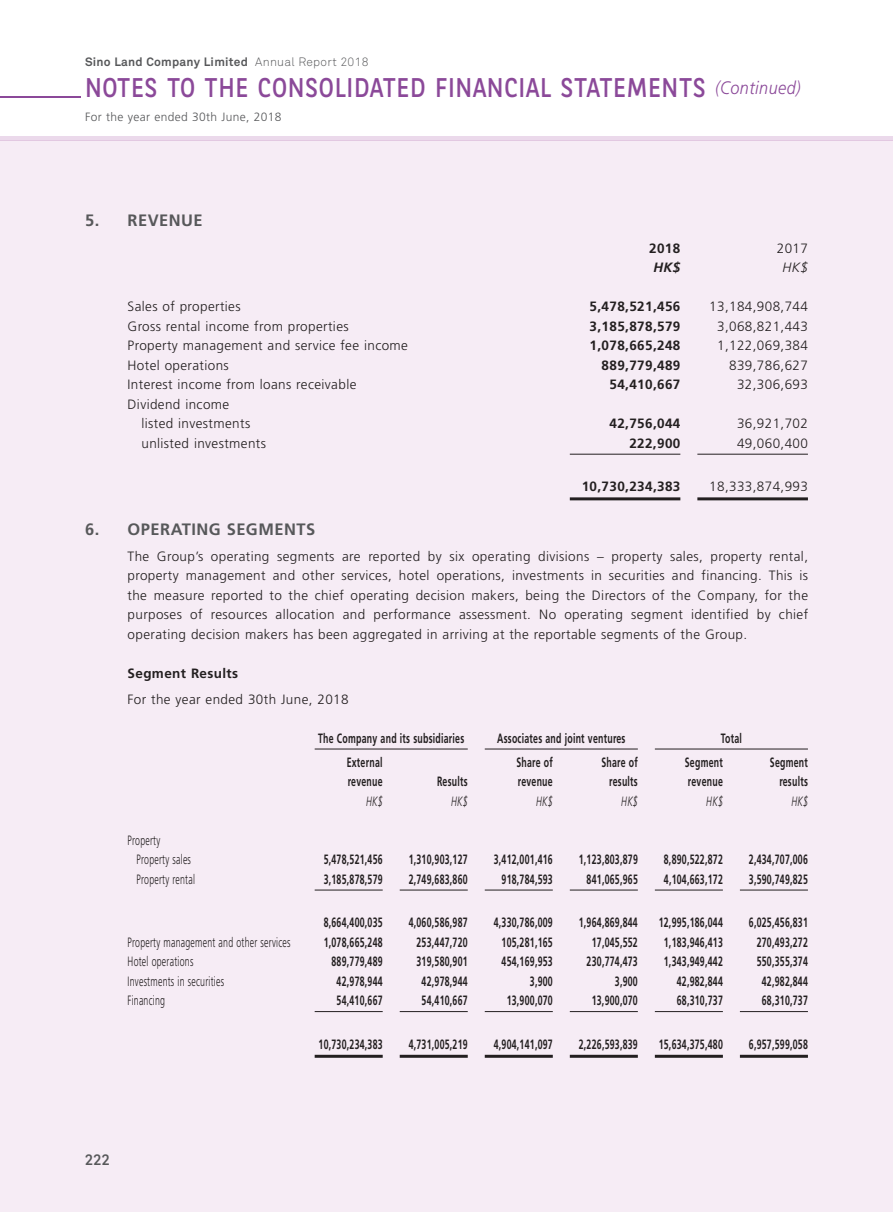
<style>
.page{position:relative;width:893px;height:1212px;background:#fff}
.page>*{position:absolute;margin:0;border:0;box-sizing:border-box;transform-origin:0 0}
.t1{font:27px "BNPP Sans";letter-spacing:.025em;color:#8b4999;scale:.9 1}
.t2{font:700 16.5px "Frutiger LT Std";letter-spacing:.03em;color:#57585a}
.t3{font:15px "BNPP Sans";color:#57585a}
.t4{font:300 13.5px/19.5px "Frutiger LT Std";letter-spacing:.03em;color:#231f20}
.t5{font:700 13.5px/19.5px "Frutiger LT Std";letter-spacing:.03em;color:#231f20;scale:.65 1}
.t6{font:300 13.5px/19.5px "Frutiger LT Std";letter-spacing:.03em;color:#231f20;scale:.65 1}
.t7{font:700 13.5px "Frutiger LT Std";letter-spacing:.03em;color:#231f20}
.t8{font:italic 300 13.5px "Frutiger LT Std";letter-spacing:.03em;color:#231f20;scale:.65 1}
.t9{font:italic 700 13.5px "Frutiger LT Std";color:#231f20}
.t10{font:italic 300 13.5px "Frutiger LT Std";letter-spacing:.03em;color:#231f20}
.t11{font:700 12px "Akkurat Pro";letter-spacing:.02em;color:#57585a}
.t12{font:300 12px "Frutiger LT Std";letter-spacing:.03em;color:#57585a}
.s1{font-family:"Akkurat Light Pro";font-weight:400}
.s2{font-family:"Frutiger LT Std";font-weight:300;font-style:italic;font-size:18px}
.s3{font-weight:700}
</style>
<div class="page">
<div style="left:0;top:140px;width:893px;height:1072px;background:#f6ecf5"></div>
<hr style="left:0;top:136px;width:893px;height:4px;background:#ebd9eb">
<hr style="left:0;top:96px;width:81px;height:1px;background:#8b4999">
<hr style="left:570px;top:454px;width:110px;height:1px;background:#231f20">
<hr style="left:697px;top:454px;width:111px;height:1px;background:#231f20">
<hr style="left:570px;top:497px;width:110px;height:3px;background:#231f20">
<hr style="left:697px;top:497px;width:111px;height:3px;background:#231f20">
<hr style="left:315px;top:749px;width:153px;height:1px;background:#231f20">
<hr style="left:485px;top:749px;width:153px;height:1px;background:#231f20">
<hr style="left:655px;top:749px;width:153px;height:1px;background:#231f20">
<hr style="left:315px;top:890px;width:68px;height:1px;background:#231f20">
<hr style="left:400px;top:890px;width:68px;height:1px;background:#231f20">
<hr style="left:485px;top:890px;width:68px;height:1px;background:#231f20">
<hr style="left:570px;top:890px;width:68px;height:1px;background:#231f20">
<hr style="left:655px;top:890px;width:68px;height:1px;background:#231f20">
<hr style="left:740px;top:890px;width:68px;height:1px;background:#231f20">
<hr style="left:315px;top:1011px;width:68px;height:1px;background:#231f20">
<hr style="left:400px;top:1011px;width:68px;height:1px;background:#231f20">
<hr style="left:485px;top:1011px;width:68px;height:1px;background:#231f20">
<hr style="left:570px;top:1011px;width:68px;height:1px;background:#231f20">
<hr style="left:655px;top:1011px;width:68px;height:1px;background:#231f20">
<hr style="left:740px;top:1011px;width:68px;height:1px;background:#231f20">
<hr style="left:315px;top:1055px;width:68px;height:3px;background:#231f20">
<hr style="left:400px;top:1055px;width:68px;height:3px;background:#231f20">
<hr style="left:485px;top:1055px;width:68px;height:3px;background:#231f20">
<hr style="left:570px;top:1055px;width:68px;height:3px;background:#231f20">
<hr style="left:655px;top:1055px;width:68px;height:3px;background:#231f20">
<hr style="left:740px;top:1055px;width:68px;height:3px;background:#231f20">
<p class="t11" style="left:85px;top:54px;width:285px">Sino Land Company Limited <span class="s1">Annual Report 2018</span></p>
<h1 class="t1" style="left:85px;top:70px;width:797px">NOTES TO THE CONSOLIDATED FINANCIAL STATEMENTS <span class="s2">(Continued)</span></h1>
<p class="t12" style="left:85px;top:110px;width:198px">For the year ended 30th June, 2018</p>
<p class="t2" style="left:85px;top:211px;width:30px">5. REVE</p>
<p class="t2" style="left:169px;top:211px;width:24px">NUE</p>
<p class="t7" style="left:649px;top:240px;width:33px">2018</p>
<p class="t4" style="left:777px;top:238px;width:33px">2017</p>
<p class="t9" style="left:653px;top:260px;width:29px">HK$</p>
<p class="t10" style="left:782px;top:260px;width:27px">HK$</p>
<p class="t4" style="left:128px;top:297px;width:115px">Sales of properties</p>
<p class="t7" style="left:589px;top:299px;width:92px">5,478,521,456</p>
<p class="t4" style="left:709px;top:297px;width:100px">13,184,908,744</p>
<p class="t4" style="left:128px;top:316px;width:223px">Gross rental income from properties</p>
<p class="t7" style="left:589px;top:318px;width:92px">3,185,878,579</p>
<p class="t4" style="left:717px;top:316px;width:92px">3,068,821,443</p>
<p class="t4" style="left:128px;top:336px;width:282px">Property management and service fee income</p>
<p class="t7" style="left:589px;top:338px;width:92px">1,078,665,248</p>
<p class="t4" style="left:717px;top:336px;width:92px">1,122,069,384</p>
<p class="t4" style="left:128px;top:355px;width:103px">Hotel operations</p>
<p class="t7" style="left:602px;top:357px;width:80px">889,779,489</p>
<p class="t4" style="left:729px;top:355px;width:80px">839,786,627</p>
<p class="t4" style="left:128px;top:375px;width:230px">Interest income from loans receivable</p>
<p class="t7" style="left:609px;top:377px;width:72px">54,410,667</p>
<p class="t4" style="left:737px;top:375px;width:72px">32,306,693</p>
<p class="t4" style="left:141px;top:394px;width:110px;text-indent:-14px">Dividend income listed investments</p>
<p class="t7" style="left:609px;top:416px;width:72px">42,756,044</p>
<p class="t4" style="left:737px;top:414px;width:72px">36,921,702</p>
<p class="t4" style="left:141px;top:433px;width:126px">unlisted investments</p>
<p class="t7" style="left:629px;top:435px;width:53px">222,900</p>
<p class="t4" style="left:737px;top:433px;width:72px">49,060,400</p>
<p class="t7" style="left:582px;top:479px;width:100px">10,730,234,383</p>
<p class="t4" style="left:709px;top:477px;width:100px">18,333,874,993</p>
<p class="t2" style="left:85px;top:519px;width:28px">6. OPERATI</p>
<p class="t2" style="left:196px;top:519px;width:110px">NG SEGMENTS</p>
<p class="t4" style="left:128px;top:546px;width:682px;text-align:justify">The Group’s operating segments are reported by six operating divisions – property sales, property rental, property management and other services, hotel operations, investments in securities and financing. This is the measure reported to the chief operating decision makers, being the Directors of the Company, for the purposes of resources allocation and performance assessment. No operating segment identified by chief operating decision makers has been aggregated in arriving at the reportable segments of the Group.</p>
<p class="t4" style="left:128px;top:660px;width:223px;line-height:26px"><span class="s3">Segment Results<br></span>For the year ended 30th June, 2018</p>
<p class="t5" style="left:318px;top:728px;width:226px">The Company and its subsidiaries</p>
<p class="t5" style="left:497px;top:728px;width:199px">Associates and joint ventures</p>
<p class="t5" style="left:721px;top:728px;width:34px">Total</p>
<p class="t5" style="left:347px;top:752px;width:57px">External revenue</p>
<p class="t5" style="left:516px;top:752px;width:58px">Share of revenue</p>
<p class="t5" style="left:601px;top:752px;width:58px;text-align:center">Share of results</p>
<p class="t5" style="left:685px;top:752px;width:60px">Segment revenue</p>
<p class="t5" style="left:770px;top:752px;width:60px;text-align:right">Segment results</p>
<p class="t5" style="left:437px;top:772px;width:49px">Results</p>
<p class="t6" style="left:137px;top:830px;width:85px;text-indent:-9px">Property<br>Property sales</p>
<p class="t8" style="left:366px;top:793px;width:27px">HK$</p>
<p class="t8" style="left:451px;top:793px;width:27px">HK$</p>
<p class="t8" style="left:536px;top:793px;width:27px">HK$</p>
<p class="t8" style="left:621px;top:793px;width:27px">HK$</p>
<p class="t8" style="left:706px;top:793px;width:27px">HK$</p>
<p class="t8" style="left:791px;top:793px;width:27px">HK$</p>
<p class="t5" style="left:324px;top:850px;width:92px">5,478,521,456</p>
<p class="t5" style="left:409px;top:850px;width:92px">1,310,903,127</p>
<p class="t5" style="left:494px;top:850px;width:92px">3,412,001,416</p>
<p class="t5" style="left:579px;top:850px;width:92px">1,123,803,879</p>
<p class="t5" style="left:664px;top:850px;width:92px">8,890,522,872</p>
<p class="t5" style="left:749px;top:850px;width:92px">2,434,707,006</p>
<p class="t6" style="left:137px;top:869px;width:91px">Property rental</p>
<p class="t5" style="left:324px;top:869px;width:92px">3,185,878,579</p>
<p class="t5" style="left:409px;top:869px;width:92px">2,749,683,860</p>
<p class="t5" style="left:502px;top:869px;width:80px">918,784,593</p>
<p class="t5" style="left:587px;top:869px;width:80px">841,065,965</p>
<p class="t5" style="left:664px;top:869px;width:92px">4,104,663,172</p>
<p class="t5" style="left:749px;top:869px;width:92px">3,590,749,825</p>
<p class="t5" style="left:324px;top:913px;width:92px">8,664,400,035</p>
<p class="t5" style="left:409px;top:913px;width:92px">4,060,586,987</p>
<p class="t5" style="left:494px;top:913px;width:92px">4,330,786,009</p>
<p class="t5" style="left:579px;top:913px;width:92px">1,964,869,844</p>
<p class="t5" style="left:659px;top:913px;width:100px">12,995,186,044</p>
<p class="t5" style="left:749px;top:913px;width:92px">6,025,456,831</p>
<p class="t6" style="left:128px;top:932px;width:252px">Property management and other services</p>
<p class="t5" style="left:324px;top:932px;width:92px">1,078,665,248</p>
<p class="t5" style="left:416px;top:932px;width:80px">253,447,720</p>
<p class="t5" style="left:502px;top:932px;width:80px">105,281,165</p>
<p class="t5" style="left:592px;top:932px;width:72px">17,045,552</p>
<p class="t5" style="left:664px;top:932px;width:92px">1,183,946,413</p>
<p class="t5" style="left:757px;top:932px;width:80px">270,493,272</p>
<p class="t6" style="left:128px;top:952px;width:103px">Hotel operations</p>
<p class="t5" style="left:331px;top:952px;width:80px">889,779,489</p>
<p class="t5" style="left:416px;top:952px;width:80px">319,580,901</p>
<p class="t5" style="left:502px;top:952px;width:80px">454,169,953</p>
<p class="t5" style="left:587px;top:952px;width:80px">230,774,473</p>
<p class="t5" style="left:664px;top:952px;width:92px">1,343,949,442</p>
<p class="t5" style="left:757px;top:952px;width:80px">550,355,374</p>
<p class="t6" style="left:128px;top:971px;width:150px">Investments in securities</p>
<p class="t5" style="left:337px;top:971px;width:72px">42,978,944</p>
<p class="t5" style="left:422px;top:971px;width:72px">42,978,944</p>
<p class="t5" style="left:530px;top:971px;width:37px">3,900</p>
<p class="t5" style="left:615px;top:971px;width:37px">3,900</p>
<p class="t5" style="left:677px;top:971px;width:72px">42,982,844</p>
<p class="t5" style="left:762px;top:971px;width:72px">42,982,844</p>
<p class="t6" style="left:128px;top:991px;width:59px">Financing</p>
<p class="t5" style="left:337px;top:991px;width:72px">54,410,667</p>
<p class="t5" style="left:422px;top:991px;width:72px">54,410,667</p>
<p class="t5" style="left:507px;top:991px;width:72px">13,900,070</p>
<p class="t5" style="left:592px;top:991px;width:72px">13,900,070</p>
<p class="t5" style="left:677px;top:991px;width:72px">68,310,737</p>
<p class="t5" style="left:762px;top:991px;width:72px">68,310,737</p>
<p class="t5" style="left:319px;top:1034px;width:100px">10,730,234,383</p>
<p class="t5" style="left:409px;top:1034px;width:92px">4,731,005,219</p>
<p class="t5" style="left:494px;top:1034px;width:92px">4,904,141,097</p>
<p class="t5" style="left:579px;top:1034px;width:92px">2,226,593,839</p>
<p class="t5" style="left:659px;top:1034px;width:100px">15,634,375,480</p>
<p class="t5" style="left:749px;top:1034px;width:92px">6,957,599,058</p>
<p class="t3" style="left:85px;top:1150px;width:26px">222</p>
</div>
